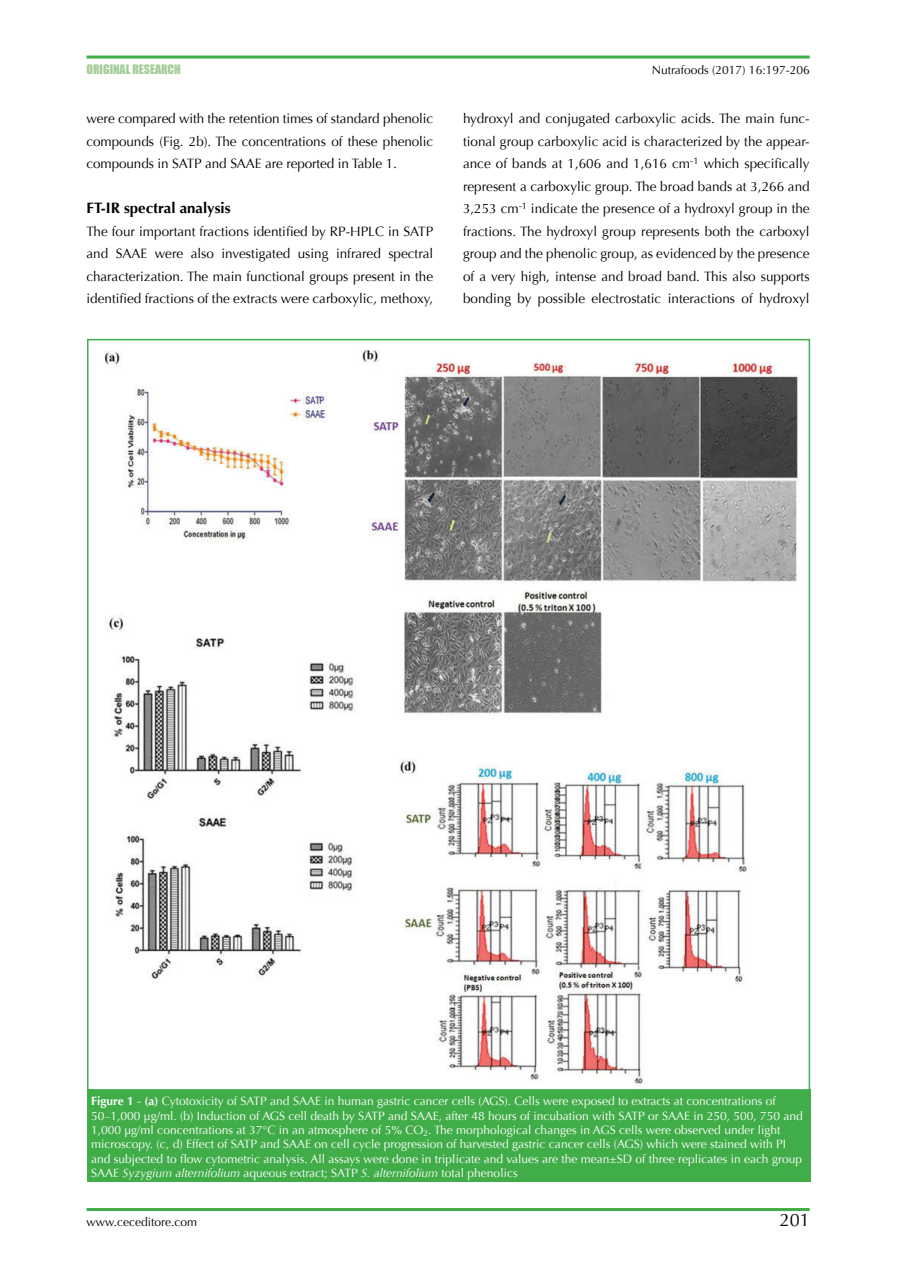
<style>
.page{position:relative;width:898px;height:1267px;background:#fff}
.page>*{position:absolute;margin:0;border:0;box-sizing:border-box;transform-origin:0 0}
.t1{font:18px "Optima";color:#000}
.t2{font:700 15px "Optima";color:#000}
.t3{font:13.5px/22.5px "Optima";color:#000;text-align:justify}
.t4{font:12px/14.4px "Optima";color:#fff}
.t5{font:12px "Optima";color:#000}
.t6{font:12px "Impact";color:#a4ce9a}
.s1{font-weight:700}
.s2{font-style:italic}
</style>
<div class="page">
<hr style="left:87px;top:56px;width:722px;height:3px;background:#41ad49">
<hr style="left:87px;top:1207px;width:722px;height:3px;background:#41ad49">
<div style="left:87px;top:1089px;width:723px;height:92px;background:#41ad49"></div>
<img style="left:105px;top:350px;width:695px;height:734px">
<p class="t6" style="left:87px;top:60px;width:96px">ORIGINAL RESEARCH</p>
<p class="t5" style="left:651px;top:63px;width:159px">Nutrafoods (2017) 16:197-206</p>
<p class="t3" style="left:87px;top:107px;width:348px">were compared with the retention times of standard phenolic compounds (Fig. 2b). The concentrations of these phenolic compounds in SATP and SAAE are reported in Table 1.</p>
<p class="t2" style="left:87px;top:199px;width:146px">FT-IR spectral analysis</p>
<p class="t3" style="left:87px;top:220px;width:348px">The four important fractions identified by RP-HPLC in SATP and SAAE were also investigated using infrared spectral characterization. The main functional groups present in the identified fractions of the extracts were carboxylic, methoxy,</p>
<p class="t3" style="left:463px;top:107px;width:348px">hydroxyl and conjugated carboxylic acids. The main func&shy;tional group carboxylic acid is characterized by the appear&shy;ance of bands at 1,606 and 1,616 cm<sup>-1</sup> which specifically represent a carboxylic group. The broad bands at 3,266 and 3,253 cm<sup>-1</sup> indicate the presence of a hydroxyl group in the fractions. The hydroxyl group represents both the carboxyl group and the phenolic group, as evidenced by the presence of a very high, intense and broad band. This also supports bonding by possible electrostatic interactions of hydroxyl</p>
<p class="t4" style="left:91px;top:1094px;width:713px"><span class="s1">Figure 1</span> - <span class="s1">(a)</span> Cytotoxicity of SATP and SAAE in human gastric cancer cells (AGS). Cells were exposed to extracts at concentrations of 50–1,000 μg/ml. (b) Induction of AGS cell death by SATP and SAAE, after 48 hours of incubation with SATP or SAAE in 250, 500, 750 and 1,000 μg/ml concentrations at 37°C in an atmosphere of 5% CO<sub>2</sub>. The morphological changes in AGS cells were observed under light microscopy. (c, d) Effect of SATP and SAAE on cell cycle progression of harvested gastric cancer cells (AGS) which were stained with PI and subjected to flow cytometric analysis. All assays were done in triplicate and values are the mean±SD of three replicates in each group SAAE <span class="s2">Syzygium alternifolium</span> aqueous extract; SATP <span class="s2">S. alternifolium</span> total phenolics</p>
<p class="t5" style="left:87px;top:1215px;width:112px">www.ceceditore.com</p>
<h1 class="t1" style="left:779px;top:1209px;width:32px">201</h1>
</div>
